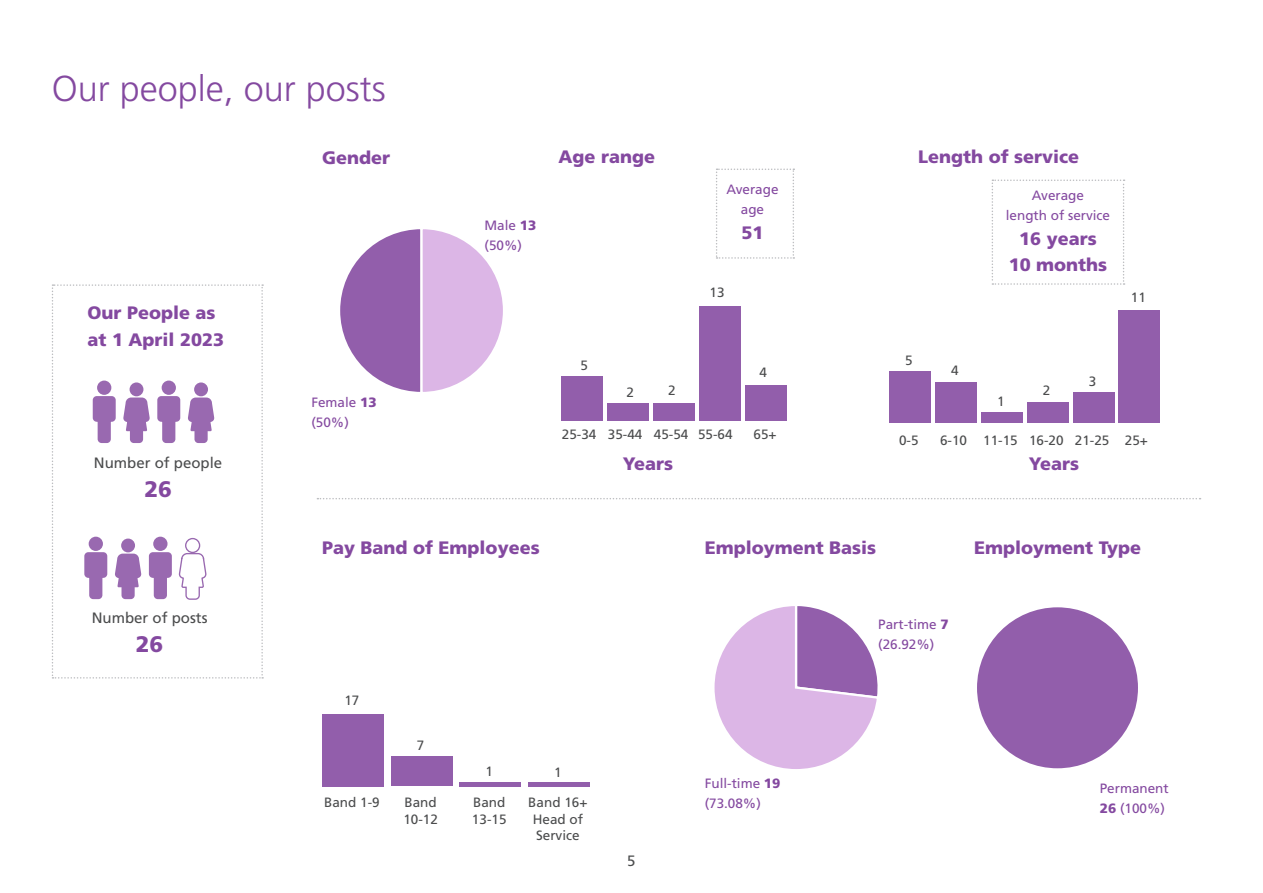
<style>
.page{position:relative;width:1263px;height:893px;background:#fff}
.page>*{position:absolute;margin:0;border:0;box-sizing:border-box;transform-origin:0 0}
.Heading{font:300 36px "Frutiger LT Pro";color:#8449a0}
.Heading-2{font:900 22.5px "Frutiger LT Pro";color:#8449a0}
.Heading-3{font:900 18px/25.5px "Frutiger LT Pro";color:#8449a0;text-align:center}
.Heading-4{font:15px "Frutiger LT Pro";color:#4b4c4d}
.Heading-5{font:13.5px/16.5px "Frutiger LT Pro";color:#4b4c4d}
.Heading-6{font:13.5px/19.5px "Frutiger LT Pro";color:#8449a0}
.s1{font-weight:900}
</style>
<div class="page">
<div style="left:1119px;top:310px;width:41px;height:113px;background:#925eab"></div>
<div style="left:1073px;top:392px;width:41px;height:31px;background:#925eab"></div>
<div style="left:1027px;top:402px;width:41px;height:21px;background:#925eab"></div>
<div style="left:981px;top:413px;width:41px;height:10px;background:#925eab"></div>
<div style="left:935px;top:382px;width:41px;height:41px;background:#925eab"></div>
<div style="left:890px;top:372px;width:41px;height:51px;background:#925eab"></div>
<div style="left:746px;top:385px;width:41px;height:35px;background:#925eab"></div>
<div style="left:700px;top:306px;width:41px;height:114px;background:#925eab"></div>
<div style="left:654px;top:403px;width:41px;height:17px;background:#925eab"></div>
<div style="left:608px;top:403px;width:41px;height:17px;background:#925eab"></div>
<div style="left:562px;top:376px;width:41px;height:44px;background:#925eab"></div>
<hr style="left:528px;top:782px;width:62px;height:4px;background:#925eab">
<hr style="left:459px;top:782px;width:62px;height:4px;background:#925eab">
<div style="left:391px;top:756px;width:61px;height:30px;background:#925eab"></div>
<div style="left:322px;top:714px;width:62px;height:72px;background:#925eab"></div>
<svg style="left:317px;top:498px;width:883px;height:1px"></svg>
<svg style="left:716px;top:169px;width:78px;height:90px"></svg>
<svg style="left:992px;top:180px;width:132px;height:105px"></svg>
<svg style="left:52px;top:284px;width:211px;height:395px"></svg>
<div style="left:976px;top:606px;width:163px;height:163px;background:#925eab;border-radius:50%"></div>
<svg style="left:340px;top:229px;width:163px;height:163px"></svg>
<svg style="left:714px;top:606px;width:164px;height:163px"></svg>
<p class="Heading" style="left:52px;top:68px;width:336px">Our people, our posts</p>
<p class="Heading-3" style="left:88px;top:299px;width:138px;line-height:27px;text-align:left">Our People as at 1 April 2023</p>
<p class="Heading-4" style="left:94px;top:454px;width:130px">Number of people</p>
<p class="Heading-2" style="left:144px;top:476px;width:29px">26</p>
<p class="Heading-3" style="left:322px;top:144px;width:70px">Gender</p>
<p class="Heading-6" style="left:311px;top:393px;width:67px">Female <span class="s1">13 </span>(50%)</p>
<p class="Heading-6" style="left:484px;top:216px;width:53px">Male <span class="s1">13 </span>(50%)</p>
<p class="Heading-3" style="left:559px;top:144px;width:98px">Age range</p>
<p class="Heading-6" style="left:726px;top:180px;width:54px">Average</p>
<p class="Heading-6" style="left:741px;top:200px;width:25px">age</p>
<p class="Heading-3" style="left:741px;top:220px;width:24px">51</p>
<p class="Heading-5" style="left:710px;top:284px;width:17px">13</p>
<p class="Heading-3" style="left:918px;top:144px;width:163px">Length of service</p>
<p class="Heading-6" style="left:1032px;top:186px;width:54px">Average</p>
<p class="Heading-6" style="left:1006px;top:205px;width:106px">length of service</p>
<p class="Heading-3" style="left:1009px;top:226px;width:100px">16 years<br>10 months</p>
<p class="Heading-5" style="left:1131px;top:290px;width:17px">11</p>
<p class="Heading-5" style="left:580px;top:357px;width:9px">5</p>
<p class="Heading-5" style="left:562px;top:427px;width:36px">25-34</p>
<p class="Heading-5" style="left:626px;top:384px;width:9px">2</p>
<p class="Heading-5" style="left:668px;top:382px;width:9px">2</p>
<p class="Heading-5" style="left:759px;top:364px;width:9px">4</p>
<p class="Heading-5" style="left:905px;top:353px;width:9px">5</p>
<p class="Heading-5" style="left:951px;top:362px;width:9px">4</p>
<p class="Heading-5" style="left:997px;top:393px;width:9px">1</p>
<p class="Heading-5" style="left:1043px;top:382px;width:9px">2</p>
<p class="Heading-5" style="left:1089px;top:373px;width:9px">3</p>
<p class="Heading-5" style="left:608px;top:427px;width:36px">35-44</p>
<p class="Heading-5" style="left:654px;top:427px;width:36px">45-54</p>
<p class="Heading-5" style="left:698px;top:427px;width:36px">55-64</p>
<p class="Heading-5" style="left:753px;top:427px;width:25px">65+</p>
<p class="Heading-5" style="left:899px;top:432px;width:21px">0-5</p>
<p class="Heading-5" style="left:940px;top:432px;width:29px">6-10</p>
<p class="Heading-5" style="left:983px;top:432px;width:36px">11-15</p>
<p class="Heading-5" style="left:1029px;top:432px;width:36px">16-20</p>
<p class="Heading-5" style="left:1075px;top:432px;width:36px">21-25</p>
<p class="Heading-3" style="left:623px;top:451px;width:52px">Years</p>
<p class="Heading-3" style="left:1029px;top:451px;width:52px">Years</p>
<p class="Heading-5" style="left:1125px;top:432px;width:25px">25+</p>
<p class="Heading-4" style="left:92px;top:609px;width:117px">Number of posts</p>
<p class="Heading-2" style="left:136px;top:631px;width:29px">26</p>
<p class="Heading-3" style="left:322px;top:535px;width:219px">Pay Band of Employees</p>
<p class="Heading-3" style="left:705px;top:535px;width:173px">Employment Basis</p>
<p class="Heading-3" style="left:974px;top:535px;width:168px">Employment Type</p>
<p class="Heading-5" style="left:344px;top:692px;width:17px">17</p>
<p class="Heading-5" style="left:417px;top:737px;width:9px">7</p>
<p class="Heading-5" style="left:485px;top:763px;width:9px">1</p>
<p class="Heading-5" style="left:554px;top:764px;width:9px">1</p>
<p class="Heading-5" style="left:324px;top:795px;width:57px">Band 1-9</p>
<p class="Heading-5" style="left:403px;top:795px;width:36px">Band<br>10-12</p>
<p class="Heading-5" style="left:472px;top:795px;width:36px">Band<br>13-15</p>
<p class="Heading-5" style="left:528px;top:795px;width:61px">Band 16+</p>
<p class="Heading-5" style="left:533px;top:811px;width:52px">Head of<br>Service</p>
<p class="Heading-4" style="left:627px;top:852px;width:10px">5</p>
<p class="Heading-6" style="left:705px;top:774px;width:77px">Full-time <span class="s1">19 </span>(73.08%)</p>
<p class="Heading-6" style="left:878px;top:615px;width:72px">Part-time <span class="s1">7 </span>(26.92%)</p>
<p class="Heading-6" style="left:1100px;top:779px;width:71px">Permanent<br><span class="s1">26</span> (100%)</p>
</div>
